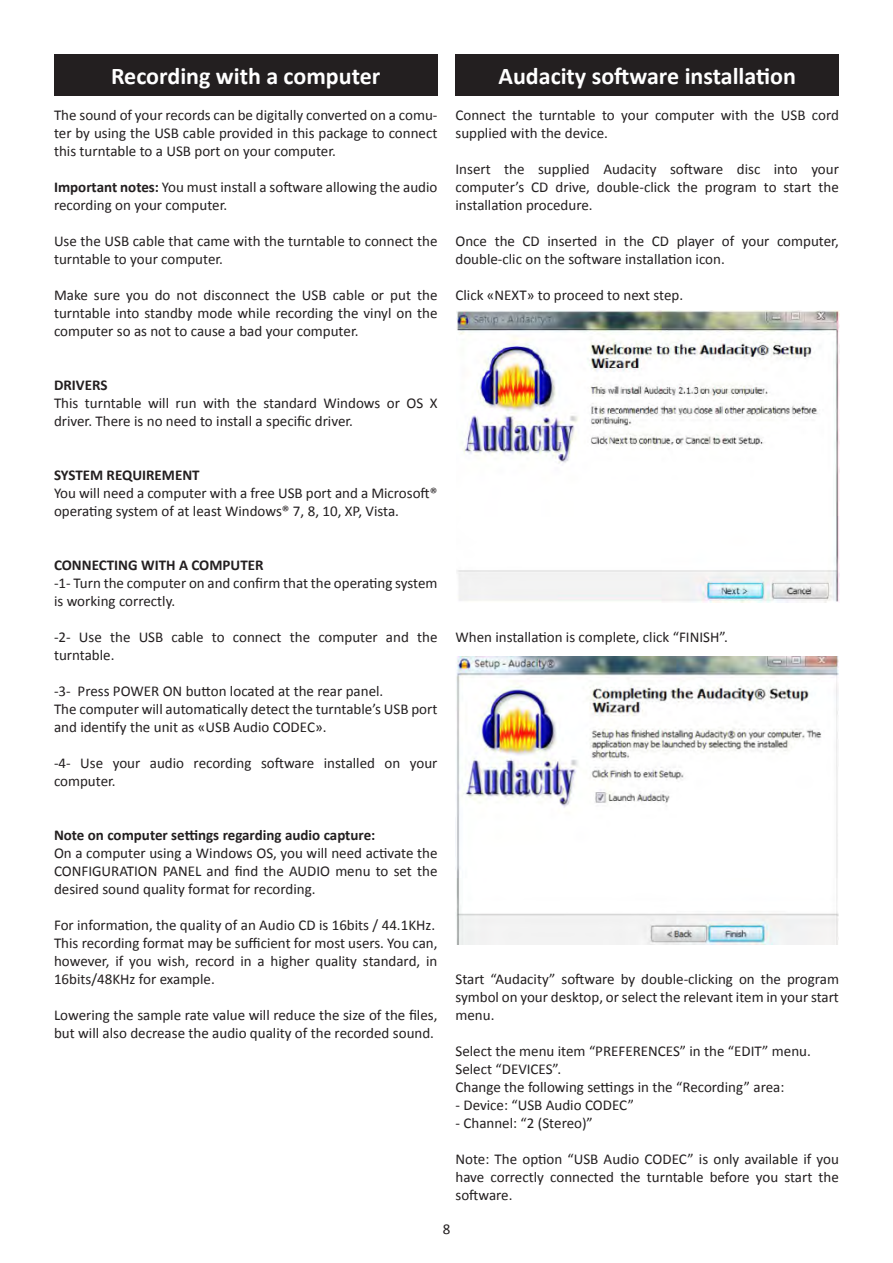
<style>
.page{position:relative;width:893px;height:1263px;background:#fff}
.page>*{position:absolute;margin:0;border:0;box-sizing:border-box;transform-origin:0 0}
.t1{font:700 24px "Calibri";color:#fff}
.t2{font:15px/18px "Calibri";color:#231f20}
.t3{font:700 15px "Calibri";color:#231f20}
.s1{font-weight:700}
</style>
<div class="page">
<div style="left:54px;top:54px;width:383px;height:42px;background:#231f20"></div>
<div style="left:455px;top:54px;width:384px;height:42px;background:#231f20"></div>
<img style="left:456px;top:311px;width:384px;height:292px">
<img style="left:455px;top:657px;width:384px;height:287px">
<p class="t1" style="left:111px;top:61px;width:271px">Recording with a computer</p>
<p class="t1" style="left:498px;top:61px;width:299px">Audacity software installation</p>
<p class="t2" style="left:455px;top:106px;width:385px">Connect the turntable to your computer with the USB cord supplied with the device.</p>
<p class="t2" style="left:455px;top:160px;width:385px;text-align:justify">Insert the supplied Audacity software disc into your computer’s CD drive, double-click the program to start the installation procedure.</p>
<p class="t2" style="left:455px;top:232px;width:385px">Once the CD inserted in the CD player of your computer, double-clic on the software installation icon.</p>
<p class="t2" style="left:455px;top:286px;width:229px">Click «NEXT» to proceed to next step.</p>
<p class="t2" style="left:54px;top:106px;width:385px;text-align:justify">The sound of your records can be digitally converted on a comu&shy;ter by using the USB cable provided in this package to connect this turntable to a USB port on your computer.</p>
<p class="t2" style="left:54px;top:178px;width:385px"><span class="s1">Important notes:</span> You must install a software allowing the audio recording on your computer.</p>
<p class="t2" style="left:54px;top:232px;width:385px">Use the USB cable that came with the turntable to connect the turntable to your computer.</p>
<p class="t2" style="left:54px;top:286px;width:385px;text-align:justify">Make sure you do not disconnect the USB cable or put the turntable into standby mode while recording the vinyl on the computer so as not to cause a bad your computer.</p>
<p class="t3" style="left:54px;top:375px;width:55px">DRIVERS</p>
<p class="t2" style="left:54px;top:394px;width:385px">This turntable will run with the standard Windows or OS X driver. There is no need to install a specific driver.</p>
<p class="t3" style="left:54px;top:465px;width:147px">SYSTEM REQUIREMENT</p>
<p class="t2" style="left:54px;top:484px;width:385px">You will need a computer with a free USB port and a Microsoft® operating system of at least Windows® 7, 8, 10, XP, Vista.</p>
<p class="t3" style="left:54px;top:555px;width:211px">CONNECTING WITH A COMPUTER</p>
<p class="t2" style="left:54px;top:574px;width:385px">-1- Turn the computer on and confirm that the operating system is working correctly.</p>
<p class="t2" style="left:54px;top:628px;width:385px">-2- Use the USB cable to connect the computer and the turntable.</p>
<p class="t2" style="left:54px;top:682px;width:331px">-3- Press POWER ON button located at the rear panel.</p>
<p class="t2" style="left:54px;top:700px;width:385px">The computer will automatically detect the turntable’s USB port and identify the unit as «USB Audio CODEC».</p>
<p class="t2" style="left:54px;top:754px;width:385px">-4- Use your audio recording software installed on your computer.</p>
<p class="t3" style="left:54px;top:825px;width:323px">Note on computer settings regarding audio capture:</p>
<p class="t2" style="left:54px;top:844px;width:385px;text-align:justify">On a computer using a Windows OS, you will need activate the CONFIGURATION PANEL and find the AUDIO menu to set the desired sound quality format for recording.</p>
<p class="t2" style="left:54px;top:916px;width:383px">For information, the quality of an Audio CD is 16bits / 44.1KHz.</p>
<p class="t2" style="left:54px;top:934px;width:385px;text-align:justify">This recording format may be sufficient for most users. You can, however, if you wish, record in a higher quality standard, in 16bits/48KHz for example.</p>
<p class="t2" style="left:54px;top:1006px;width:385px">Lowering the sample rate value will reduce the size of the files, but will also decrease the audio quality of the recorded sound.</p>
<p class="t2" style="left:455px;top:628px;width:274px">When installation is complete, click “FINISH”.</p>
<p class="t2" style="left:455px;top:970px;width:385px;text-align:justify">Start “Audacity” software by double-clicking on the program symbol on your desktop, or select the relevant item in your start menu.</p>
<p class="t2" style="left:455px;top:1042px;width:357px">Select the menu item “PREFERENCES” in the “EDIT” menu.</p>
<p class="t2" style="left:455px;top:1060px;width:107px">Select “DEVICES”.</p>
<p class="t2" style="left:455px;top:1078px;width:330px">Change the following settings in the “Recording” area:</p>
<p class="t2" style="left:455px;top:1096px;width:180px">- Device: “USB Audio CODEC”</p>
<p class="t2" style="left:455px;top:1114px;width:139px">- Channel: “2 (Stereo)”</p>
<p class="t2" style="left:455px;top:1150px;width:385px;text-align:justify">Note: The option “USB Audio CODEC” is only available if you have correctly connected the turntable before you start the software.</p>
<p class="t2" style="left:443px;top:1220px;width:9px">8</p>
</div>
